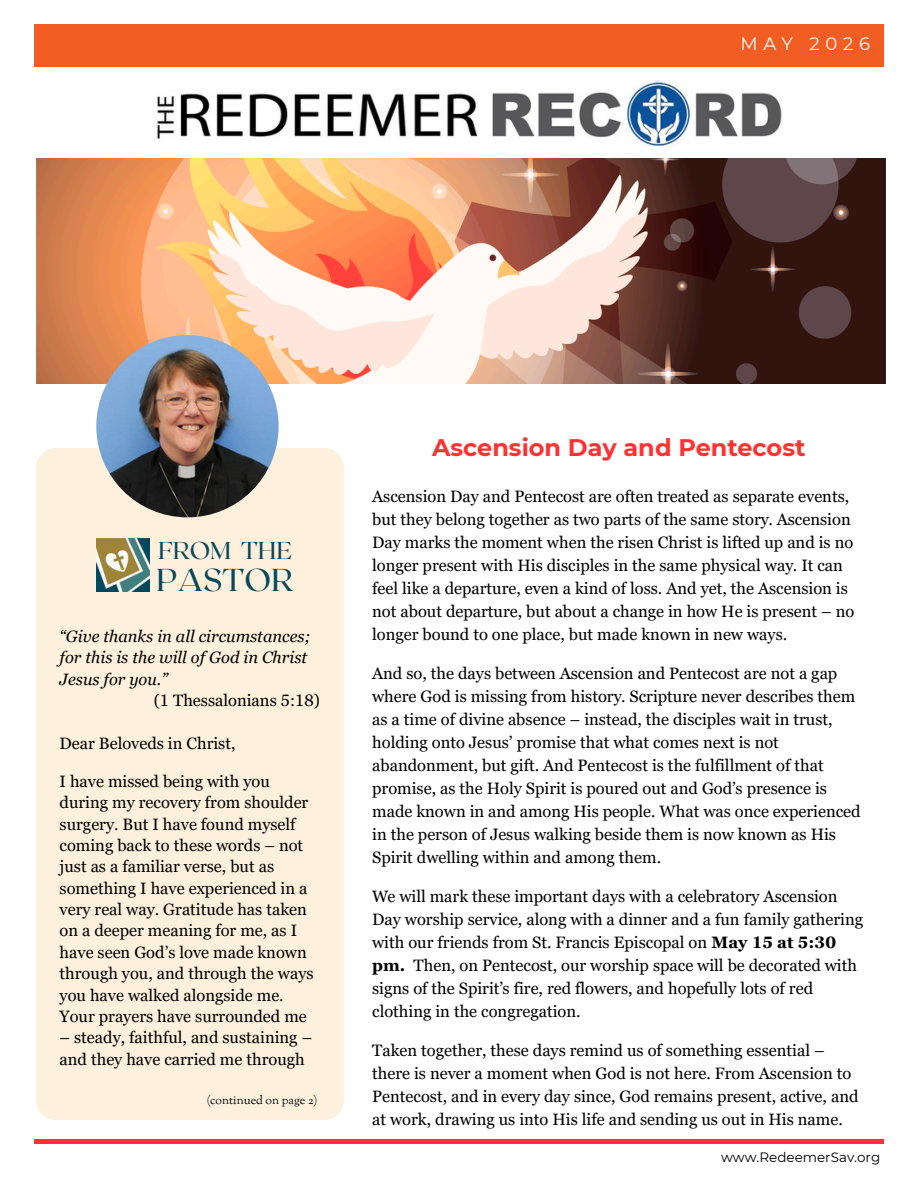
<style>
.page{position:relative;width:918px;height:1188px;background:#fff}
.page>*{position:absolute;margin:0;border:0;box-sizing:border-box;transform-origin:0 0}
.t1{font:31.65px "Roxborough CF";color:#08485b}
.t2{font:24.3px "Roxborough CF";color:#08485b}
.t3{font:700 24px "Montserrat";color:#ff3131}
.t4{font:18px "Montserrat";letter-spacing:.32em;color:#fff}
.t5{font:16.5px/23px "Georgia Pro";color:#000}
.t6{font:italic 16.5px/21.3px "Georgia Pro";color:#000}
.t7{font:13.5px "Montserrat";color:#000}
.t8{font:12px "Sorts Mill Goudy";color:#000}
.s1{font-weight:700}
</style>
<div class="page">
<div style="left:34px;top:24px;width:849px;height:43px;background:#f15d22"></div>
<img style="left:157px;top:80px;width:625px;height:67px">
<div style="left:34px;top:1139px;width:849px;height:5px;background:#ff3131"></div>
<div style="left:36px;top:449px;width:307px;height:670px;background:#fdf0dd"></div>
<img style="left:36px;top:159px;width:850px;height:225px">
<img style="left:96px;top:335px;width:183px;height:182px">
<img style="left:96px;top:539px;width:53px;height:53px">
<h3 class="t4" style="left:741px;top:33px;width:131px">MAY 2026</h3>
<h2 class="t2" style="left:158px;top:535px;width:135px">FROM THE</h2>
<h1 class="t1" style="left:157px;top:559px;width:138px">PASTOR</h1>
<p class="t6" style="left:60px;top:625px;width:253px">“Give thanks in all circumstances; for this is the will of God in Christ<br>Jesus for you.”</p>
<p class="t5" style="left:154px;top:689px;width:168px">(1 Thessalonians 5:18)</p>
<p class="t5" style="left:60px;top:731px;width:177px">Dear Beloveds in Christ,</p>
<p class="t5" style="left:60px;top:770px;width:255px;line-height:21.3px">I have missed being with you during my recovery from shoulder surgery. But I have found myself coming back to these words – not just as a familiar verse, but as something I have experienced in a very real way. Gratitude has taken on a deeper meaning for me, as I have seen God’s love made known through you, and through the ways you have walked alongside me.<br>Your prayers have surrounded me</p>
<p class="t5" style="left:60px;top:1027px;width:254px;line-height:21.3px">– steady, faithful, and sustaining – and they have carried me through</p>
<p class="t8" style="left:206px;top:1092px;width:113px">(continued on page 2)</p>
<h2 class="t3" style="left:432px;top:433px;width:375px">Ascension Day and Pentecost</h2>
<p class="t5" style="left:372px;top:484px;width:484px">Ascension Day and Pentecost are often treated as separate events, but they belong together as two parts of the same story. Ascension Day marks the moment when the risen Christ is lifted up and is no longer present with His disciples in the same physical way. It can feel like a departure, even a kind of loss. And yet, the Ascension is not about departure, but about a change in how He is present – no longer bound to one place, but made known in new ways.</p>
<p class="t5" style="left:372px;top:661px;width:490px">And so, the days between Ascension and Pentecost are not a gap where God is missing from history. Scripture never describes them as a time of divine absence – instead, the disciples wait in trust, holding onto Jesus’ promise that what comes next is not abandonment, but gift. And Pentecost is the fulfillment of that promise, as the Holy Spirit is poured out and God’s presence is made known in and among His people. What was once experienced in the person of Jesus walking beside them is now known as His Spirit dwelling within and among them.</p>
<p class="t5" style="left:372px;top:884px;width:492px">We will mark these important days with a celebratory Ascension Day worship service, along with a dinner and a fun family gathering with our friends from St. Francis Episcopal on <span class="s1">May 15 at 5:30 pm.</span> Then, on Pentecost, our worship space will be decorated with signs of the Spirit’s fire, red flowers, and hopefully lots of red clothing in the congregation.</p>
<p class="t5" style="left:372px;top:1038px;width:488px">Taken together, these days remind us of something essential – there is never a moment when God is not here. From Ascension to Pentecost, and in every day since, God remains present, active, and at work, drawing us into His life and sending us out in His name.</p>
<h5 class="t7" style="left:721px;top:1149px;width:161px">www.RedeemerSav.org</h5>
</div>
